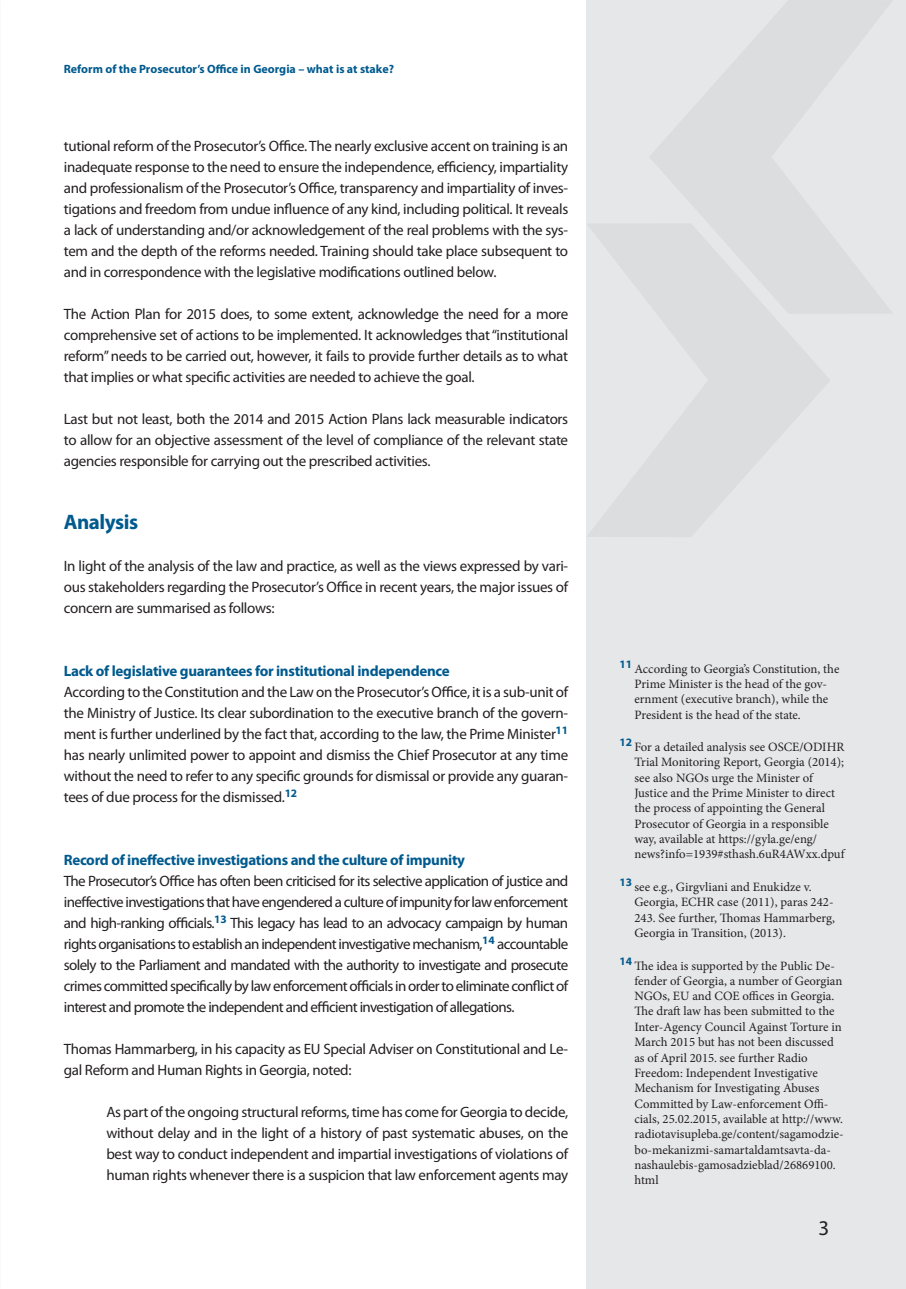
<style>
.page{position:relative;width:906px;height:1289px;background:#fff}
.page>*{position:absolute;margin:0;border:0;box-sizing:border-box;transform-origin:0 0}
.Qvesatauri{font:700 21px "Myriad Pro";letter-spacing:-.02em;color:#015a8e}
.t1{font:21px "Myriad Pro";color:#231f20}
.t2{font:15px/21px "Myriad Pro";letter-spacing:-.02em;color:#231f20;text-align:justify}
.t3{font:700 15px "Myriad Pro";letter-spacing:-.02em;color:#015a8e}
.t4{font:12.75px/15.3px "Minion Pro";color:#231f20}
.t5{font:700 12px "Myriad Pro";color:#015a8e}
</style>
<div class="page">
<div style="left:586px;top:0;width:320px;height:1288px;background:#e6e7e9"></div>
<p class="t5" style="left:64px;top:61px;width:332px">Reform of the Prosecutor’s Office in Georgia – what is at stake?</p>
<p class="t2" style="left:64px;top:135px;width:506px">tutional reform of the Prosecutor’s Office. The nearly exclusive accent on training is an inadequate response to the need to ensure the independence, efficiency, impartiality and professionalism of the Prosecutor’s Office, transparency and impartiality of inves&shy;tigations and freedom from undue influence of any kind, including political. It reveals a lack of understanding and/or acknowledgement of the real problems with the sys&shy;tem and the depth of the reforms needed. Training should take place subsequent to and in correspondence with the legislative modifications outlined below.</p>
<p class="t2" style="left:64px;top:303px;width:506px">The Action Plan for 2015 does, to some extent, acknowledge the need for a more comprehensive set of actions to be implemented. It acknowledges that “institutional reform” needs to be carried out, however, it fails to provide further details as to what that implies or what specific activities are needed to achieve the goal.</p>
<p class="t2" style="left:64px;top:408px;width:506px">Last but not least, both the 2014 and 2015 Action Plans lack measurable indicators to allow for an objective assessment of the level of compliance of the relevant state agencies responsible for carrying out the prescribed activities.</p>
<p class="Qvesatauri" style="left:64px;top:508px;width:76px">Analysis</p>
<p class="t2" style="left:64px;top:555px;width:506px">In light of the analysis of the law and practice, as well as the views expressed by vari&shy;ous stakeholders regarding the Prosecutor’s Office in recent years, the major issues of concern are summarised as follows:</p>
<p class="t3" style="left:64px;top:661px;width:387px">Lack of legislative guarantees for institutional independence</p>
<p class="t2" style="left:64px;top:681px;width:506px">According to the Constitution and the Law on the Prosecutor’s Office, it is a sub-unit of the Ministry of Justice. Its clear subordination to the executive branch of the govern&shy;ment is further underlined by the fact that, according to the law, the Prime Minister<sup>11 </sup>has nearly unlimited power to appoint and dismiss the Chief Prosecutor at any time without the need to refer to any specific grounds for dismissal or provide any guaran&shy;tees of due process for the dismissed.<sup>12</sup></p>
<p class="t3" style="left:64px;top:850px;width:403px">Record of ineffective investigations and the culture of impunity</p>
<p class="t2" style="left:64px;top:870px;width:506px">The Prosecutor’s Office has often been criticised for its selective application of justice and ineffective investigations that have engendered a culture of impunity for law enforcement and high-ranking officials.<sup>13</sup> This legacy has lead to an advocacy campaign by human rights organisations to establish an independent investigative mechanism,<sup>14</sup> accountable solely to the Parliament and mandated with the authority to investigate and prosecute crimes committed specifically by law enforcement officials in order to eliminate conflict of interest and promote the independent and efficient investigation of allegations.</p>
<p class="t2" style="left:64px;top:1038px;width:506px">Thomas Hammarberg, in his capacity as EU Special Adviser on Constitutional and Le&shy;gal Reform and Human Rights in Georgia, noted:</p>
<p class="t2" style="left:106px;top:1101px;width:463px">As part of the ongoing structural reforms, time has come for Georgia to decide, without delay and in the light of a history of past systematic abuses, on the best way to conduct independent and impartial investigations of violations of human rights whenever there is a suspicion that law enforcement agents may</p>
<p class="t4" style="left:634px;top:661px;width:206px;text-indent:-15px"><sup>11</sup> According to Georgia’s Constitution, the Prime Minister is the head of the gov&shy;ernment (executive branch), while the President is the head of the state.</p>
<p class="t4" style="left:634px;top:739px;width:211px;text-indent:-15px"><sup>12</sup> For a detailed analysis see OSCE/ODIHR Trial Monitoring Report, Georgia (2014); see also NGOs urge the Minister of Justice and the Prime Minister to direct the process of appointing the General Prosecutor of Georgia in a responsible way, available at https://gyla.ge/eng/ news?info=1939#sthash.6uR4AWxx.dpuf</p>
<p class="t4" style="left:634px;top:879px;width:202px;text-indent:-15px"><sup>13</sup> see e.g., Girgvliani and Enukidze v.<br>Georgia, ECHR case (2011), paras 242- 243. See further, Thomas Hammarberg, Georgia in Transition, (2013).</p>
<p class="t4" style="left:634px;top:957px;width:211px;text-indent:-15px"><sup>14</sup> The idea is supported by the Public De&shy;fender of Georgia, a number of Georgian NGOs, EU and COE offices in Georgia.<br>The draft law has been submitted to the Inter-Agency Council Against Torture in March 2015 but has not been discussed as of April 2015. see further Radio Freedom: Independent Investigative Mechanism for Investigating Abuses Committed by Law-enforcement Offi&shy;cials, 25.02.2015, available at http://www. radiotavisupleba.ge/content/sagamodzie&shy;bo-mekanizmi-samartaldamtsavta-da&shy;nashaulebis-gamosadzieblad/26869100. html</p>
<h1 class="t1" style="left:818px;top:1214px;width:12px">3</h1>
</div>
